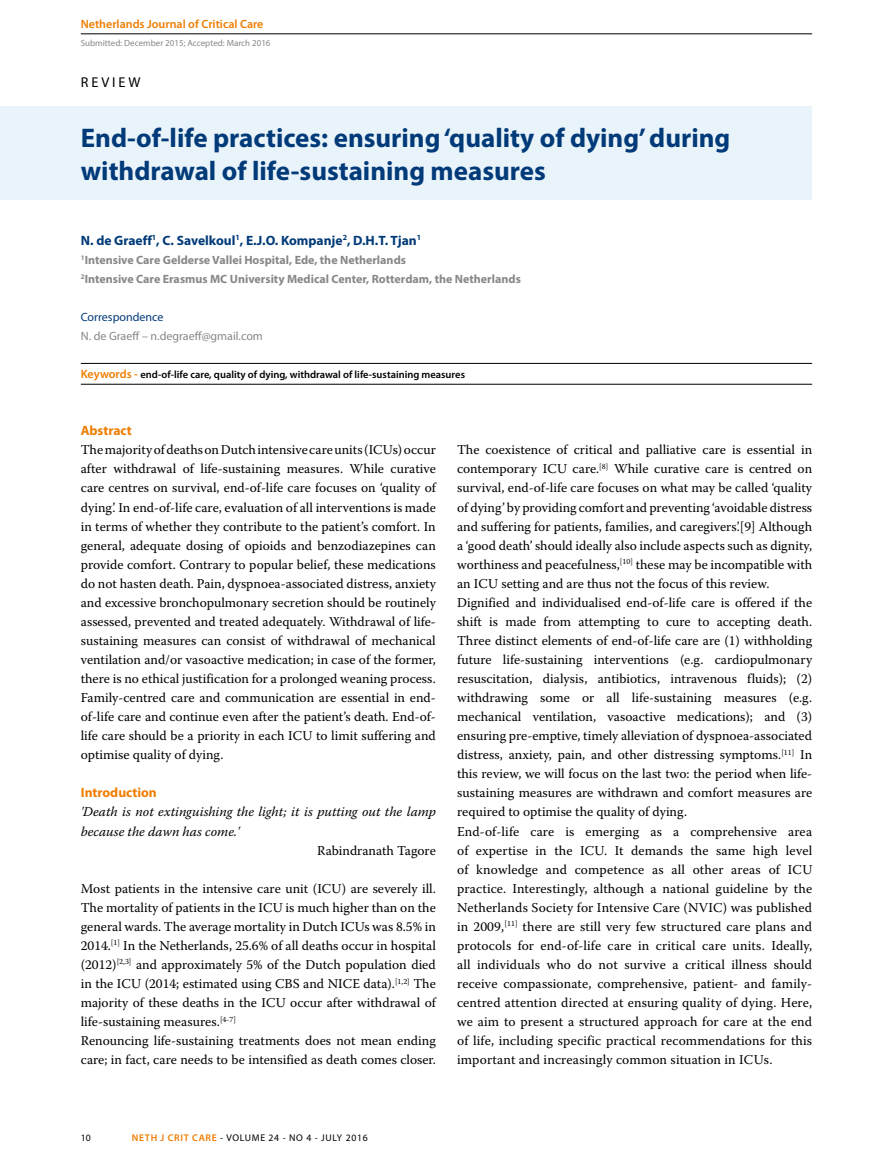
<style>
.page{position:relative;width:893px;height:1170px;background:#fff}
.page>*{position:absolute;margin:0;border:0;box-sizing:border-box;transform-origin:0 0}
.t1{font:700 27px/32.4px "Myriad Pro";color:#003a78}
.t2{font:14.25px "Myriad Pro";letter-spacing:.2em;color:#000}
.t3{font:13.5px/19px "Warnock Pro";color:#000}
.t4{font:italic 13.5px/19px "Warnock Pro";color:#000}
.t5{font:700 13.5px "Myriad Pro";color:#003a78}
.t6{font:700 13.5px "Myriad Pro";color:#ef7d00}
.t7{font:700 12px/19px "Myriad Pro";color:#878787}
.t8{font:600 12px "Myriad Pro";color:#ef7d00}
.t9{font:12px "Myriad Pro";color:#878787}
.t10{font:12px "Myriad Pro";color:#003a78}
.t11{font:600 10.5px "Myriad Pro";color:#000}
.t12{font:9.75px "Myriad Pro";letter-spacing:.07em;color:#000}
.t13{font:9px "Myriad Pro";color:#878787}
.s1{font-size:12px;color:#ef7d00}
.s2{font-weight:600;color:#ef7d00}
</style>
<div class="page">
<hr style="left:81px;top:34px;width:731px;height:1px;background:#000">
<div style="left:0;top:106px;width:812px;height:94px;background:#e9f3fa"></div>
<hr style="left:81px;top:384px;width:731px;height:1px;background:#000">
<hr style="left:81px;top:363px;width:731px;height:1px;background:#000">
<p class="t8" style="left:81px;top:18px;width:184px">Netherlands Journal of Critical Care</p>
<p class="t13" style="left:81px;top:38px;width:191px">Submitted: December 2015; Accepted: March 2016</p>
<p class="t2" style="left:81px;top:74px;width:61px">REVIEW</p>
<h1 class="t1" style="left:81px;top:121px;width:651px">End-of-life practices: ensuring ‘quality of dying’ during withdrawal of life-sustaining measures</h1>
<p class="t5" style="left:81px;top:231px;width:342px">N. de Graeff<sup>1</sup>, C. Savelkoul<sup>1</sup>, E.J.O. Kompanje<sup>2</sup>, D.H.T. Tjan<sup>1</sup></p>
<p class="t7" style="left:81px;top:250px;width:442px"><sup>1</sup>Intensive Care Gelderse Vallei Hospital, Ede, the Netherlands<br><sup>2</sup>Intensive Care Erasmus MC University Medical Center, Rotterdam, the Netherlands</p>
<p class="t10" style="left:81px;top:309px;width:84px">Correspondence</p>
<p class="t9" style="left:81px;top:328px;width:184px">N. de Graeff – n.degraeff@gmail.com</p>
<p class="t11" style="left:81px;top:369px;width:386px"><span class="s1">Keywords -</span> end-of-life care, quality of dying, withdrawal of life-sustaining measures</p>
<p class="t6" style="left:81px;top:422px;width:53px">Abstract</p>
<p class="t3" style="left:81px;top:440px;width:357px;text-align:justify">The majority of deaths on Dutch intensive care units (ICUs) occur after withdrawal of life-sustaining measures. While curative care centres on survival, end-of-life care focuses on ‘quality of dying’. In end-of-life care, evaluation of all interventions is made in terms of whether they contribute to the patient’s comfort. In general, adequate dosing of opioids and benzodiazepines can provide comfort. Contrary to popular belief, these medications do not hasten death. Pain, dyspnoea-associated distress, anxiety and excessive bronchopulmonary secretion should be routinely assessed, prevented and treated adequately. Withdrawal of life&shy;sustaining measures can consist of withdrawal of mechanical ventilation and/or vasoactive medication; in case of the former, there is no ethical justification for a prolonged weaning process.<br>Family-centred care and communication are essential in end&shy;of-life care and continue even after the patient’s death. End-of&shy;life care should be a priority in each ICU to limit suffering and optimise quality of dying.</p>
<p class="t6" style="left:81px;top:784px;width:78px">Introduction</p>
<p class="t4" style="left:81px;top:802px;width:357px">'Death is not extinguishing the light; it is putting out the lamp because the dawn has come.'</p>
<p class="t3" style="left:317px;top:840px;width:120px">Rabindranath Tagore</p>
<p class="t3" style="left:81px;top:878px;width:357px">Most patients in the intensive care unit (ICU) are severely ill.<br>The mortality of patients in the ICU is much higher than on the general wards. The average mortality in Dutch ICUs was 8.5% in 2014.<sup>[1]</sup> In the Netherlands, 25.6% of all deaths occur in hospital (2012)<sup>[2,3]</sup> and approximately 5% of the Dutch population died in the ICU (2014; estimated using CBS and NICE data).<sup>[1,2]</sup> The majority of these deaths in the ICU occur after withdrawal of life-sustaining measures.<sup>[4-7]<br></sup>Renouncing life-sustaining treatments does not mean ending care; in fact, care needs to be intensified as death comes closer.</p>
<p class="t3" style="left:457px;top:440px;width:357px">The coexistence of critical and palliative care is essential in contemporary ICU care.<sup>[8]</sup> While curative care is centred on survival, end-of-life care focuses on what may be called ‘quality of dying’ by providing comfort and preventing ‘avoidable distress and suffering for patients, families, and caregivers’.[9] Although a ‘good death’ should ideally also include aspects such as dignity, worthiness and peacefulness,<sup>[10]</sup> these may be incompatible with an ICU setting and are thus not the focus of this review.<br>Dignified and individualised end-of-life care is offered if the shift is made from attempting to cure to accepting death.<br>Three distinct elements of end-of-life care are (1) withholding future life-sustaining interventions (e.g. cardiopulmonary resuscitation, dialysis, antibiotics, intravenous fluids); (2) withdrawing some or all life-sustaining measures (e.g. mechanical ventilation, vasoactive medications); and (3) ensuring pre-emptive, timely alleviation of dyspnoea-associated distress, anxiety, pain, and other distressing symptoms.<sup>[11]</sup> In this review, we will focus on the last two: the period when life&shy;sustaining measures are withdrawn and comfort measures are required to optimise the quality of dying.<br>End-of-life care is emerging as a comprehensive area of expertise in the ICU. It demands the same high level of knowledge and competence as all other areas of ICU practice. Interestingly, although a national guideline by the Netherlands Society for Intensive Care (NVIC) was published in 2009,<sup>[11]</sup> there are still very few structured care plans and protocols for end-of-life care in critical care units. Ideally, all individuals who do not survive a critical illness should receive compassionate, comprehensive, patient- and family&shy;centred attention directed at ensuring quality of dying. Here, we aim to present a structured approach for care at the end of life, including specific practical recommendations for this important and increasingly common situation in ICUs.</p>
<p class="t12" style="left:81px;top:1131px;width:12px">10</p>
<p class="t12" style="left:132px;top:1131px;width:237px"><span class="s2">NETH J CRIT CARE</span> - VOLUME 24 - NO 4 - JULY 2016</p>
</div>
